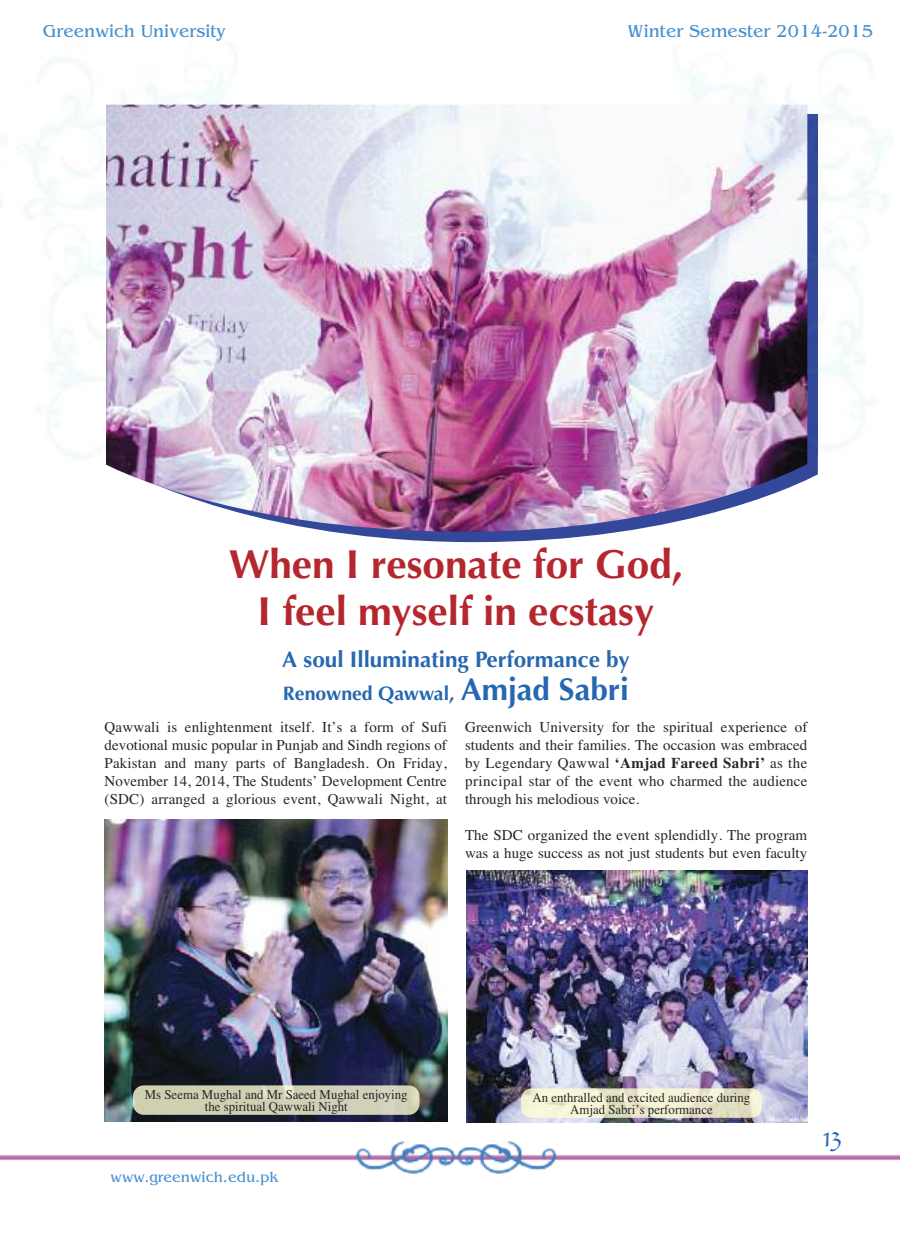
<style>
.page{position:relative;width:912px;height:1236px;background:#fff}
.page>*{position:absolute;margin:0;border:0;box-sizing:border-box;transform-origin:0 0}
.t1{font:700 40.5px/46.5px "Optima";color:#b5272e;text-align:center}
.t2{font:27px "Agincort";color:#2567b0}
.t3{font:700 22.5px "Optima";color:#2567b0}
.t4{font:700 19.5px "Optima";color:#2567b0}
.t5{font:18px "Benguiat";color:#4590cf}
.t6{font:15px/18px "Times";letter-spacing:.01em;color:#272627;text-align:justify}
.t7{font:15px "Benguiat";color:#4590cf}
.t8{font:13.5px/12px "Times";color:#272627;text-align:center;scale:.95 1}
.s1{font-size:31.5px}
.s2{font-weight:700}
</style>
<div class="page">
<svg style="left:334px;top:455px;width:483px;height:88px"></svg>
<img style="left:47px;top:60px;width:196px;height:55px">
<img style="left:684px;top:69px;width:206px;height:386px">
<img style="left:0;top:1141px;width:898px;height:33px">
<img style="left:105px;top:819px;width:342px;height:302px">
<img style="left:106px;top:105px;width:701px;height:427px">
<img style="left:466px;top:870px;width:341px;height:252px">
<img style="left:133px;top:1085px;width:286px;height:29px">
<img style="left:520px;top:1088px;width:241px;height:29px">
<p class="t5" style="left:43px;top:21px;width:184px">Greenwich University</p>
<p class="t5" style="left:627px;top:21px;width:247px">Winter Semester 2014-2015</p>
<h1 class="t1" style="left:229px;top:542px;width:455px">When I resonate for God,<br>I feel myself in ecstasy</h1>
<h3 class="t3" style="left:282px;top:646px;width:349px">A soul Illuminating Performance by</h3>
<h3 class="t4" style="left:283px;top:682px;width:347px">Renowned Qawwal, <span class="s1">Amjad Sabri</span></h3>
<p class="t6" style="left:105px;top:717px;width:344px">Qawwali is enlightenment itself. It’s a form of Sufi devotional music popular in Punjab and Sindh regions of Pakistan and many parts of Bangladesh. On Friday, November 14, 2014, The Students’ Development Centre (SDC) arranged a glorious event, Qawwali Night, at</p>
<p class="t6" style="left:465px;top:717px;width:344px">Greenwich University for the spiritual experience of students and their families. The occasion was embraced by Legendary Qawwal <span class="s2">‘Amjad Fareed Sabri’</span> as the principal star of the event who charmed the audience through his melodious voice.</p>
<p class="t6" style="left:465px;top:825px;width:344px">The SDC organized the event splendidly. The program was a huge success as not just students but even faculty</p>
<p class="t8" style="left:145px;top:1087px;width:278px">Ms Seema Mughal and Mr Saeed Mughal enjoying the spiritual Qawwali Night</p>
<p class="t8" style="left:532px;top:1090px;width:231px">An enthralled and excited audience during<br>Amjad Sabri’s performance</p>
<p class="t7" style="left:111px;top:1168px;width:169px">www.greenwich.edu.pk</p>
<h2 class="t2" style="left:822px;top:1122px;width:20px">13</h2>
</div>
